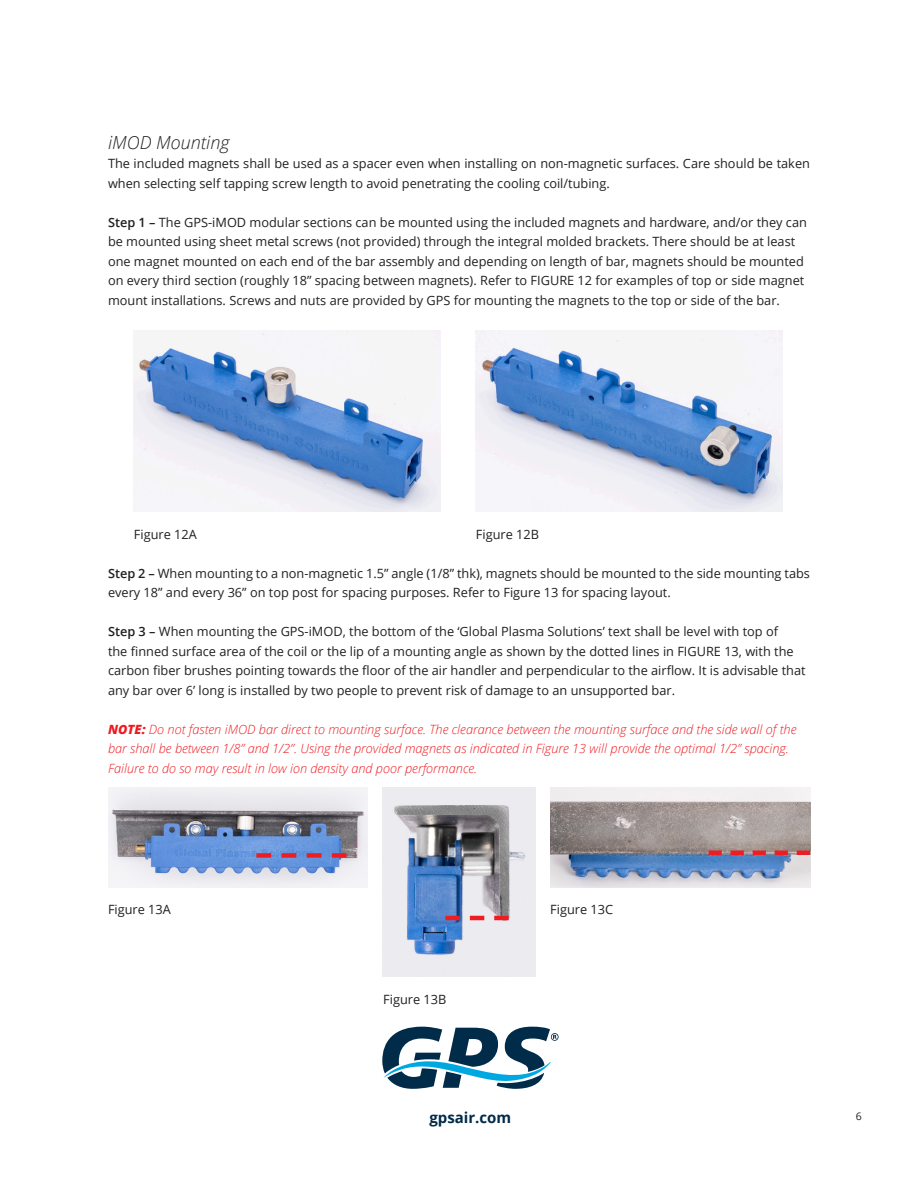
<style>
.page{position:relative;width:918px;height:1188px;background:#fff}
.page>*{position:absolute;margin:0;border:0;box-sizing:border-box;transform-origin:0 0}
.Subheader{font:italic 300 18px "Open Sans";color:#231f20}
.t1{font:700 15px "Open Sans";color:#002b49}
.GPS_Manual_Bodycopy{font:12.75px/19.5px "Open Sans";color:#231f20}
.GPS_Manual_Bodycopy-2{font:italic 300 12.75px/19.5px "Open Sans";color:#ee1d23}
.t2{font:10.5px "Open Sans";color:#231f20}
.s1{font-weight:600}
.s2{font-weight:800}
</style>
<div class="page">
<svg style="left:382px;top:1027px;width:176px;height:61px"></svg>
<img style="left:134px;top:330px;width:306px;height:182px">
<img style="left:476px;top:330px;width:306px;height:182px">
<img style="left:108px;top:788px;width:260px;height:99px">
<img style="left:551px;top:788px;width:259px;height:99px">
<img style="left:382px;top:788px;width:154px;height:188px">
<svg style="left:256px;top:853px;width:91px;height:5px"></svg>
<svg style="left:445px;top:916px;width:64px;height:4px"></svg>
<svg style="left:708px;top:850px;width:102px;height:5px"></svg>
<p class="Subheader" style="left:108px;top:130px;width:123px">iMOD Mounting</p>
<p class="GPS_Manual_Bodycopy" style="left:108px;top:154px;width:703px">The included magnets shall be used as a spacer even when installing on non-magnetic surfaces. Care should be taken when selecting self tapping screw length to avoid penetrating the cooling coil/tubing.</p>
<p class="GPS_Manual_Bodycopy" style="left:108px;top:212px;width:700px"><span class="s1">Step 1 –</span> The GPS-iMOD modular sections can be mounted using the included magnets and hardware, and/or they can be mounted using sheet metal screws (not provided) through the integral molded brackets. There should be at least one magnet mounted on each end of the bar assembly and depending on length of bar, magnets should be mounted on every third section (roughly 18” spacing between magnets). Refer to FIGURE 12 for examples of top or side magnet mount installations. Screws and nuts are provided by GPS for mounting the magnets to the top or side of the bar.</p>
<p class="GPS_Manual_Bodycopy" style="left:134px;top:524px;width:64px">Figure 12A</p>
<p class="GPS_Manual_Bodycopy" style="left:476px;top:524px;width:65px">Figure 12B</p>
<p class="GPS_Manual_Bodycopy" style="left:108px;top:563px;width:704px"><span class="s1">Step 2 –</span> When mounting to a non-magnetic 1.5” angle (1/8” thk), magnets should be mounted to the side mounting tabs every 18” and every 36” on top post for spacing purposes. Refer to Figure 13 for spacing layout.</p>
<p class="GPS_Manual_Bodycopy" style="left:108px;top:622px;width:699px"><span class="s1">Step 3 –</span> When mounting the GPS-iMOD, the bottom of the ‘Global Plasma Solutions’ text shall be level with top of<br>the finned surface area of the coil or the lip of a mounting angle as shown by the dotted lines in FIGURE 13, with the carbon fiber brushes pointing towards the floor of the air handler and perpendicular to the airflow. It is advisable that any bar over 6’ long is installed by two people to prevent risk of damage to an unsupported bar.</p>
<p class="GPS_Manual_Bodycopy-2" style="left:108px;top:719px;width:690px"><span class="s2">NOTE:</span> Do not fasten iMOD bar direct to mounting surface. The clearance between the mounting surface and the side wall of the bar shall be between 1/8” and 1/2”. Using the provided magnets as indicated in Figure 13 will provide the optimal 1/2” spacing.<br>Failure to do so may result in low ion density and poor performance.</p>
<p class="GPS_Manual_Bodycopy" style="left:108px;top:899px;width:64px">Figure 13A</p>
<p class="GPS_Manual_Bodycopy" style="left:550px;top:899px;width:64px">Figure 13C</p>
<p class="GPS_Manual_Bodycopy" style="left:383px;top:989px;width:65px">Figure 13B</p>
<p class="t1" style="left:429px;top:1107px;width:83px">gpsair.com</p>
<p class="t2" style="left:856px;top:1109px;width:8px">6</p>
</div>
